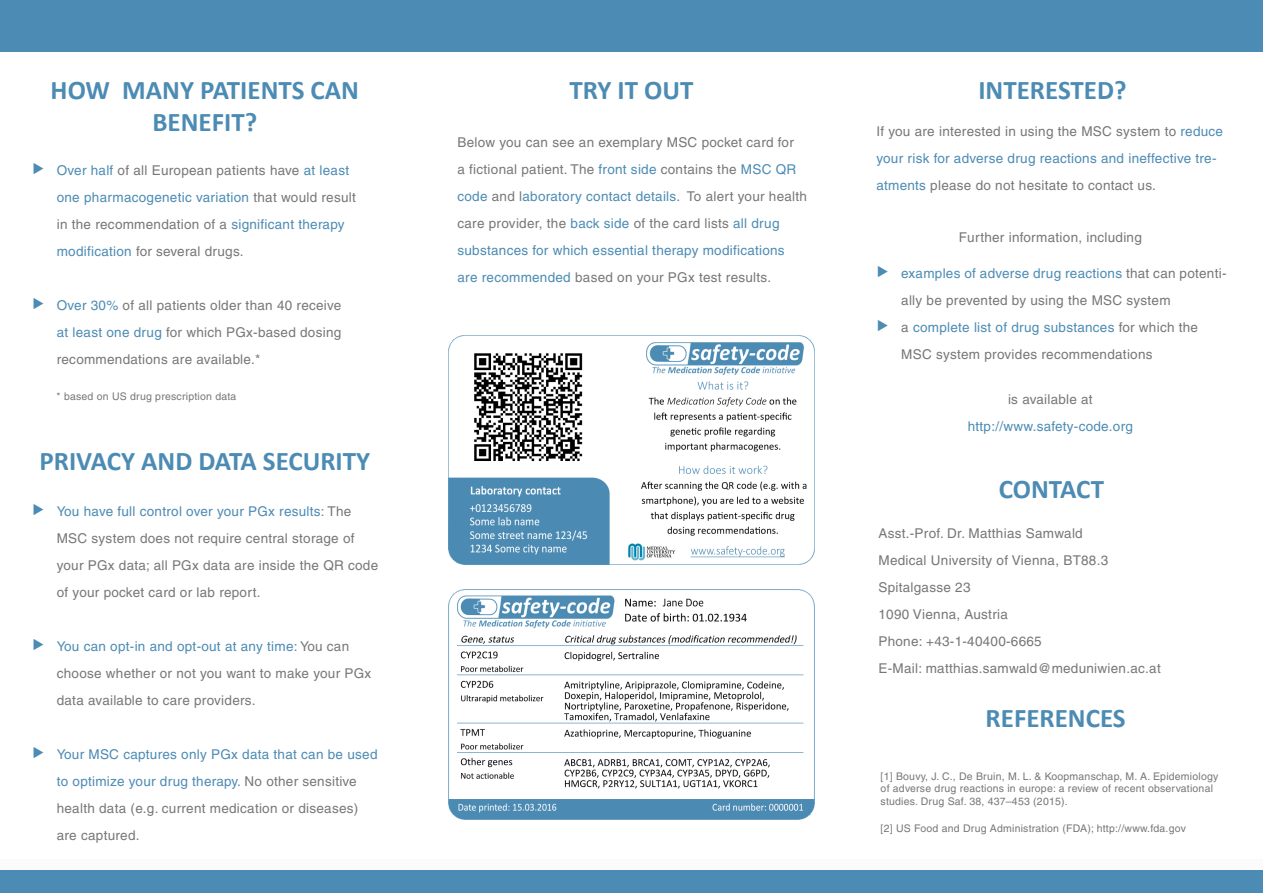
<style>
.page{position:relative;width:1263px;height:893px;background:#fff}
.page>*{position:absolute;margin:0;border:0;box-sizing:border-box;transform-origin:0 0}
.t1{font:700 27px/32.4px "Calibri";color:#4c8bb3;text-align:center}
.t2{font:13.5px/27px "Helvetica";letter-spacing:.02em;color:#777}
.t3{font:13.5px "Helvetica";letter-spacing:.02em;color:#4c8bb3}
.t4{font:10.5px/12.6px "Helvetica";letter-spacing:.02em;color:#777}
.s1{color:#4c8bb3}
.s2{color:#4d8cb3}
</style>
<div class="page">
<div style="left:0;top:0;width:1263px;height:51px;background:#4c8bb3"></div>
<div style="left:0;top:869px;width:1263px;height:24px;background:#4c8bb3"></div>
<div style="left:0;top:859px;width:1263px;height:10px;background:#fbfbfb"></div>
<img style="left:449px;top:335px;width:365px;height:230px">
<img style="left:448px;top:589px;width:366px;height:230px">
<p class="t1" style="left:51px;top:73px;width:310px">HOW MANY PATIENTS CAN<br>BENEFIT?</p>
<p class="t2" style="left:57px;top:157px;width:301px"><span class="s1">Over half</span> of all European patients have <span class="s1">at least one pharmacogenetic variation</span> that would result in the recommendation of a <span class="s1">significant therapy modification</span> for several drugs.</p>
<p class="t2" style="left:57px;top:292px;width:286px;text-align:justify"><span class="s1">Over 30%</span> of all patients older than 40 receive <span class="s2">at</span> <span class="s1">least one drug</span> for which PGx-based dosing recommendations are available.*</p>
<p class="t4" style="left:57px;top:390px;width:181px">* based on US drug prescription data</p>
<p class="t1" style="left:39px;top:444px;width:332px">PRIVACY AND DATA SECURITY</p>
<p class="t2" style="left:57px;top:498px;width:323px"><span class="s1">You have full control over your PGx results:</span> The MSC system does not require central storage of your PGx data; all PGx data are inside the QR code of your pocket card or lab report.</p>
<p class="t2" style="left:57px;top:633px;width:316px"><span class="s1">You can opt-in and opt-out at any time:</span> You can choose whether or not you want to make your PGx data available to care providers.</p>
<p class="t2" style="left:57px;top:741px;width:322px"><span class="s1">Your MSC captures only PGx data that can be used to optimize your drug therapy.</span> No other sensitive health data (e.g. current medication or diseases) are captured.</p>
<p class="t1" style="left:569px;top:73px;width:126px">TRY IT OUT</p>
<p class="t1" style="left:978px;top:73px;width:150px">INTERESTED?</p>
<p class="t2" style="left:457px;top:129px;width:351px">Below you can see an exemplary MSC pocket card for<br>a fictional patient. The <span class="s1">front side</span> contains the <span class="s1">MSC QR code</span> and l<span class="s1">aboratory contact details</span>. To alert your health care provider, the <span class="s1">back side</span> of the card lists <span class="s1">all drug substances for which essential therapy modifications are recommended</span> based on your PGx test results.</p>
<p class="t2" style="left:876px;top:118px;width:348px">If you are interested in using the MSC system to <span class="s1">reduce your risk for adverse drug reactions and ineffective tre&shy;atments</span> please do not hesitate to contact us.</p>
<p class="t2" style="left:959px;top:224px;width:185px">Further information, including</p>
<p class="t2" style="left:901px;top:260px;width:327px"><span class="s1">examples of adverse drug reactions</span> that can potenti&shy;ally be prevented by using the MSC system</p>
<p class="t2" style="left:901px;top:314px;width:298px">a <span class="s1">complete list of drug substances</span> for which the<br>MSC system provides recommendations</p>
<p class="t2" style="left:1008px;top:386px;width:86px">is available at</p>
<p class="t3" style="left:968px;top:419px;width:167px">http://www.safety-code.org</p>
<p class="t1" style="left:999px;top:472px;width:107px">CONTACT</p>
<p class="t2" style="left:878px;top:520px;width:206px">Asst.-Prof. Dr. Matthias Samwald</p>
<p class="t2" style="left:878px;top:547px;width:231px">Medical University of Vienna, BT88.3</p>
<p class="t2" style="left:878px;top:574px;width:94px">Spitalgasse 23</p>
<p class="t2" style="left:878px;top:601px;width:131px">1090 Vienna, Austria</p>
<p class="t2" style="left:878px;top:628px;width:165px">Phone: +43-1-40400-6665</p>
<p class="t2" style="left:878px;top:655px;width:284px">E-Mail: matthias.samwald@meduniwien.ac.at</p>
<p class="t1" style="left:986px;top:701px;width:142px">REFERENCES</p>
<p class="t4" style="left:881px;top:770px;width:339px">[1] Bouvy, J. C., De Bruin, M. L. &amp; Koopmanschap, M. A. Epidemiology of adverse drug reactions in europe: a review of recent observational studies. Drug Saf. 38, 437–453 (2015).</p>
<p class="t4" style="left:881px;top:822px;width:307px">[2] US Food and Drug Administration (FDA); http://www.fda.gov</p>
</div>
